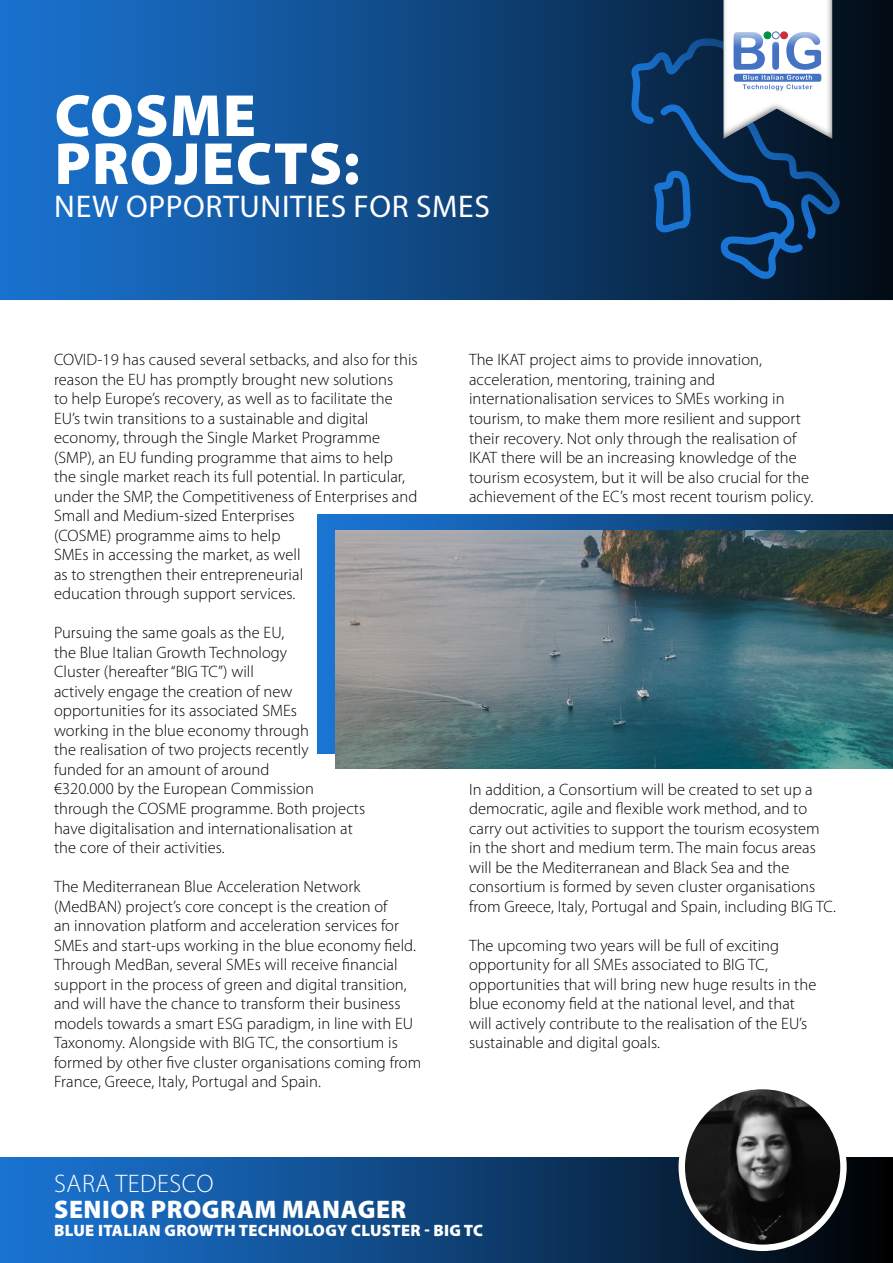
<style>
.page{position:relative;width:893px;height:1263px;background:#fff}
.page>*{position:absolute;margin:0;border:0;box-sizing:border-box;transform-origin:0 0}
.t1{font:900 60px/48px "Myriad Pro";letter-spacing:.02em;color:#fff}
.t2{font:31.5px "Myriad Pro";letter-spacing:.02em;color:#fff}
.t3{font:900 25.5px "Myriad Pro";letter-spacing:.02em;color:#fff}
.t4{font:300 25.5px "Myriad Pro";letter-spacing:.02em;color:#fff}
.t5{font:300 16.5px/19.5px "Myriad Pro";letter-spacing:.005em;color:#000}
.t6{font:900 16.5px "Myriad Pro";letter-spacing:.02em;color:#fff}
</style>
<div class="page">
<svg style="left:0;top:0;width:893px;height:300px;background:#114c8b"></svg>
<div style="left:318px;top:515px;width:575px;height:238px;background:linear-gradient(to right,#1b7add,#092747)"></div>
<img style="left:335px;top:530px;width:558px;height:238px">
<div style="left:710px;top:0;width:135px;height:141px;background:#041220"></div>
<svg style="left:631px;top:0;width:210px;height:279px;background:#3e5a79"></svg>
<div style="left:0;top:1157px;width:893px;height:106px;background:linear-gradient(to right,#1b7add,#020508)"></div>
<div style="left:679px;top:1083px;width:168px;height:168px;background:#fff;border-radius:50%"></div>
<img style="left:685px;top:1089px;width:155px;height:155px;border-radius:78px">
<h1 class="t1" style="left:55px;top:89px;width:307px">COSME<br>PROJECTS:</h1>
<h2 class="t2" style="left:54px;top:187px;width:437px">NEW OPPORTUNITIES FOR SMES</h2>
<p class="t5" style="left:54px;top:350px;width:365px">COVID-19 has caused several setbacks, and also for this reason the EU has promptly brought new solutions<br>to help Europe’s recovery, as well as to facilitate the EU’s twin transitions to a sustainable and digital economy, through the Single Market Programme (SMP), an EU funding programme that aims to help the single market reach its full potential. In particular, under the SMP, the Competitiveness of Enterprises and Small and Medium-sized Enterprises<br>(COSME) programme aims to help<br>SMEs in accessing the market, as well<br>as to strengthen their entrepreneurial<br>education through support services.</p>
<p class="t5" style="left:54px;top:623px;width:313px">Pursuing the same goals as the EU,<br>the Blue Italian Growth Technology<br>Cluster (hereafter “BIG TC”) will<br>actively engage the creation of new opportunities for its associated SMEs<br>working in the blue economy through<br>the realisation of two projects recently<br>funded for an amount of around<br>€320.000 by the European Commission through the COSME programme. Both projects have digitalisation and internationalisation at the core of their activities.</p>
<p class="t5" style="left:54px;top:877px;width:369px">The Mediterranean Blue Acceleration Network (MedBAN) project’s core concept is the creation of<br>an innovation platform and acceleration services for SMEs and start-ups working in the blue economy field.<br>Through MedBan, several SMEs will receive financial support in the process of green and digital transition, and will have the chance to transform their business models towards a smart ESG paradigm, in line with EU Taxonomy. Alongside with BIG TC, the consortium is formed by other five cluster organisations coming from France, Greece, Italy, Portugal and Spain.</p>
<p class="t5" style="left:469px;top:350px;width:346px">The IKAT project aims to provide innovation, acceleration, mentoring, training and internationalisation services to SMEs working in tourism, to make them more resilient and support their recovery. Not only through the realisation of IKAT there will be an increasing knowledge of the tourism ecosystem, but it will be also crucial for the achievement of the EC’s most recent tourism policy.</p>
<p class="t5" style="left:469px;top:779px;width:368px">In addition, a Consortium will be created to set up a democratic, agile and flexible work method, and to carry out activities to support the tourism ecosystem in the short and medium term. The main focus areas will be the Mediterranean and Black Sea and the consortium is formed by seven cluster organisations from Greece, Italy, Portugal and Spain, including BIG TC.</p>
<p class="t5" style="left:469px;top:935px;width:349px">The upcoming two years will be full of exciting opportunity for all SMEs associated to BIG TC, opportunities that will bring new huge results in the blue economy field at the national level, and that will actively contribute to the realisation of the EU’s sustainable and digital goals.</p>
<h3 class="t4" style="left:54px;top:1168px;width:161px">SARA TEDESCO</h3>
<h3 class="t3" style="left:54px;top:1192px;width:354px">SENIOR PROGRAM MANAGER</h3>
<p class="t6" style="left:54px;top:1219px;width:430px">BLUE ITALIAN GROWTH TECHNOLOGY CLUSTER - BIG TC</p>
</div>
